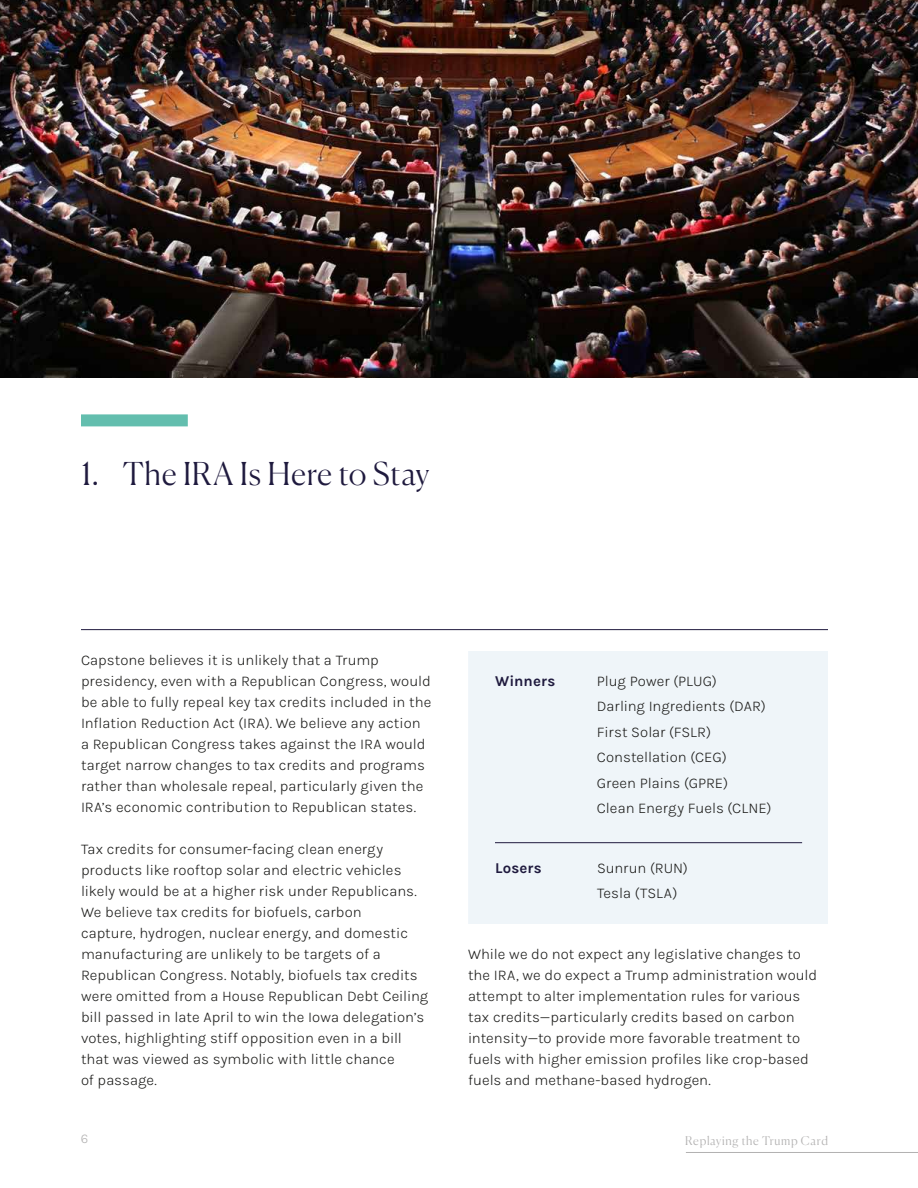
<style>
.page{position:relative;width:918px;height:1188px;background:#fff}
.page>*{position:absolute;margin:0;border:0;box-sizing:border-box;transform-origin:0 0}
.t1{font:300 31.5px "Canela";letter-spacing:.015em;color:#1f1a3e}
.t2{font:300 15px/21px "Karla";letter-spacing:.005em;color:#1d1d1b}
.t3{font:15px "Karla";letter-spacing:.015em;color:#1f1a3e}
.t4{font:300 13.5px "Karla";color:#b3b2b2}
.t5{font:300 12px "Canela";letter-spacing:.055em;color:#b3b2b2}
</style>
<div class="page">
<hr style="left:686px;top:1152px;width:232px;height:1px;background:#b3b2b2">
<img style="left:0;top:0;width:918px;height:378px">
<div style="left:468px;top:651px;width:360px;height:273px;background:#eff5f9"></div>
<hr style="left:495px;top:842px;width:307px;height:1px;background:#1f1a3e">
<div style="left:81px;top:414px;width:107px;height:12px;background:#63beae"></div>
<hr style="left:81px;top:629px;width:747px;height:1px;background:#1f1a3e">
<h1 class="t1" style="left:81px;top:449px;width:350px">1. The IRA Is Here to Stay</h1>
<p class="t2" style="left:81px;top:649px;width:352px">Capstone believes it is unlikely that a Trump presidency, even with a Republican Congress, would be able to fully repeal key tax credits included in the Inflation Reduction Act (IRA). We believe any action a Republican Congress takes against the IRA would target narrow changes to tax credits and programs rather than wholesale repeal, particularly given the IRA’s economic contribution to Republican states.</p>
<p class="t2" style="left:81px;top:838px;width:349px">Tax credits for consumer-facing clean energy products like rooftop solar and electric vehicles likely would be at a higher risk under Republicans.<br>We believe tax credits for biofuels, carbon<br>capture, hydrogen, nuclear energy, and domestic manufacturing are unlikely to be targets of a Republican Congress. Notably, biofuels tax credits were omitted from a House Republican Debt Ceiling bill passed in late April to win the Iowa delegation’s votes, highlighting stiff opposition even in a bill that was viewed as symbolic with little chance<br>of passage.</p>
<p class="t3" style="left:495px;top:671px;width:62px">Winners</p>
<p class="t3" style="left:495px;top:858px;width:48px">Losers</p>
<p class="t2" style="left:597px;top:668px;width:176px;line-height:25.5px">Plug Power (PLUG)<br>Darling Ingredients (DAR)<br>First Solar (FSLR)<br>Constellation (CEG)<br>Green Plains (GPRE)<br>Clean Energy Fuels (CLNE)</p>
<p class="t2" style="left:597px;top:855px;width:92px;line-height:25.5px">Sunrun (RUN)<br>Tesla (TSLA)</p>
<p class="t2" style="left:468px;top:943px;width:351px">While we do not expect any legislative changes to the IRA, we do expect a Trump administration would attempt to alter implementation rules for various tax credits—particularly credits based on carbon intensity—to provide more favorable treatment to fuels with higher emission profiles like crop-based fuels and methane-based hydrogen.</p>
<p class="t4" style="left:81px;top:1130px;width:9px">6</p>
<p class="t5" style="left:685px;top:1131px;width:144px">Replaying the Trump Card</p>
</div>
